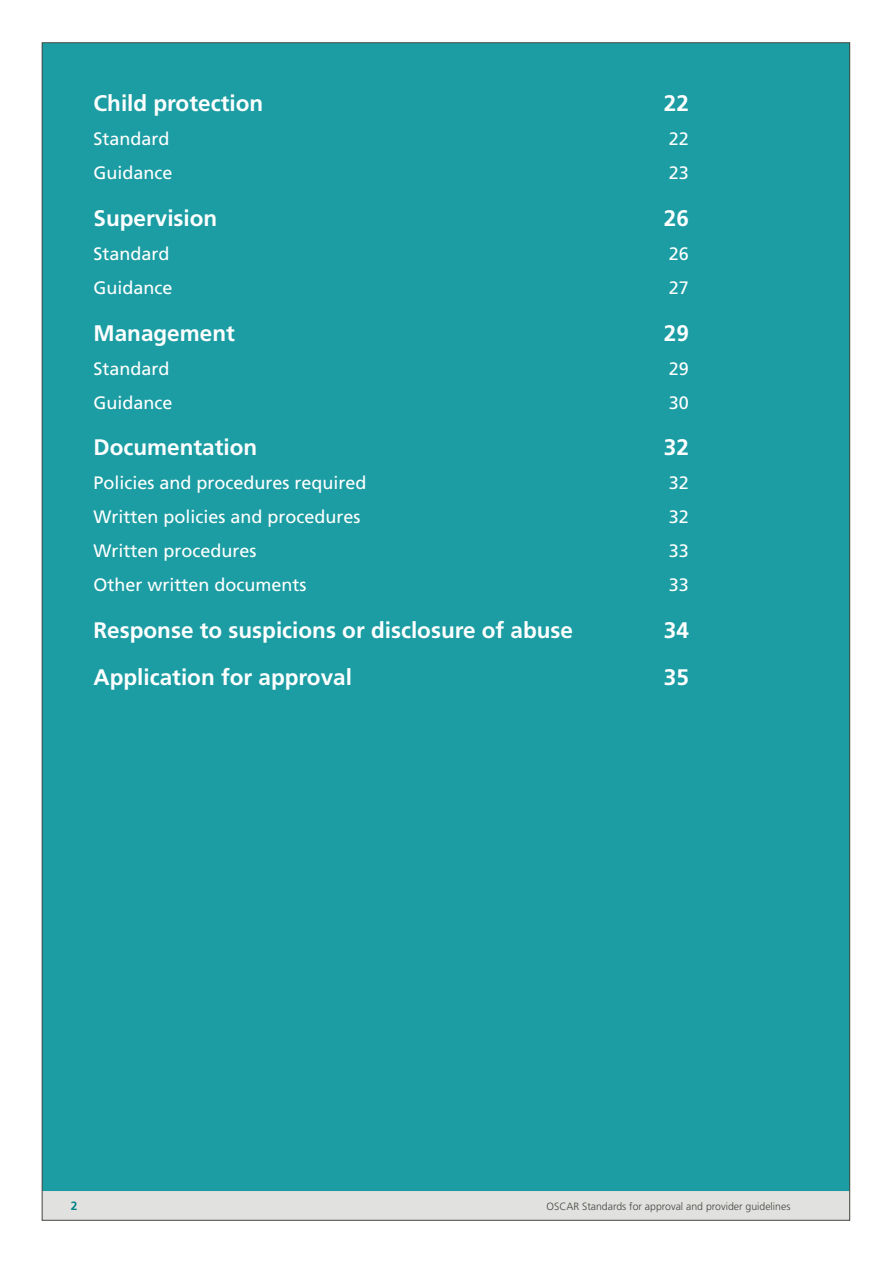
<style>
.page{position:relative;width:893px;height:1263px;background:#fff}
.page>*{position:absolute;margin:0;border:0;box-sizing:border-box;transform-origin:0 0}
.t1{font:700 22.5px "Frutiger";color:#fff}
.t2{font:18px "Frutiger";color:#fff}
.t3{font:700 12px "Frutiger";color:#008286}
.t4{font:300 10.5px "Frutiger";color:#41463e}
</style>
<div class="page">
<div style="left:42px;top:1191px;width:808px;height:29px;background:#e1e1df"></div>
<div style="left:42px;top:43px;width:808px;height:1148px;background:#1b9da3"></div>
<p class="t1" style="left:94px;top:90px;width:171px">Child protection</p>
<p class="t1" style="left:664px;top:90px;width:27px">22</p>
<p class="t2" style="left:94px;top:128px;width:78px">Standard</p>
<p class="t2" style="left:669px;top:128px;width:22px">22</p>
<p class="t2" style="left:94px;top:162px;width:81px">Guidance</p>
<p class="t2" style="left:669px;top:162px;width:22px">23</p>
<p class="t1" style="left:94px;top:205px;width:125px">Supervision</p>
<p class="t1" style="left:664px;top:205px;width:27px">26</p>
<p class="t2" style="left:94px;top:243px;width:78px">Standard</p>
<p class="t2" style="left:669px;top:243px;width:22px">26</p>
<p class="t2" style="left:94px;top:277px;width:81px">Guidance</p>
<p class="t2" style="left:669px;top:277px;width:22px">27</p>
<p class="t1" style="left:94px;top:320px;width:143px">Management</p>
<p class="t1" style="left:664px;top:320px;width:27px">29</p>
<p class="t2" style="left:94px;top:358px;width:78px">Standard</p>
<p class="t2" style="left:669px;top:358px;width:22px">29</p>
<p class="t2" style="left:94px;top:392px;width:81px">Guidance</p>
<p class="t2" style="left:669px;top:392px;width:22px">30</p>
<p class="t1" style="left:94px;top:434px;width:165px">Documentation</p>
<p class="t1" style="left:664px;top:434px;width:27px">32</p>
<p class="t2" style="left:94px;top:473px;width:275px">Policies and procedures required</p>
<p class="t2" style="left:669px;top:473px;width:22px">32</p>
<p class="t2" style="left:94px;top:507px;width:268px">Written policies and procedures</p>
<p class="t2" style="left:669px;top:507px;width:22px">32</p>
<p class="t2" style="left:94px;top:541px;width:164px">Written procedures</p>
<p class="t2" style="left:669px;top:541px;width:22px">33</p>
<p class="t2" style="left:94px;top:575px;width:215px">Other written documents</p>
<p class="t2" style="left:669px;top:575px;width:22px">33</p>
<p class="t1" style="left:94px;top:617px;width:481px">Response to suspicions or disclosure of abuse</p>
<p class="t1" style="left:664px;top:617px;width:27px">34</p>
<p class="t1" style="left:94px;top:664px;width:260px">Application for approval</p>
<p class="t1" style="left:664px;top:664px;width:27px">35</p>
<p class="t3" style="left:71px;top:1199px;width:8px">2</p>
<p class="t4" style="left:546px;top:1200px;width:245px">OSCAR Standards for approval and provider guidelines</p>
</div>
